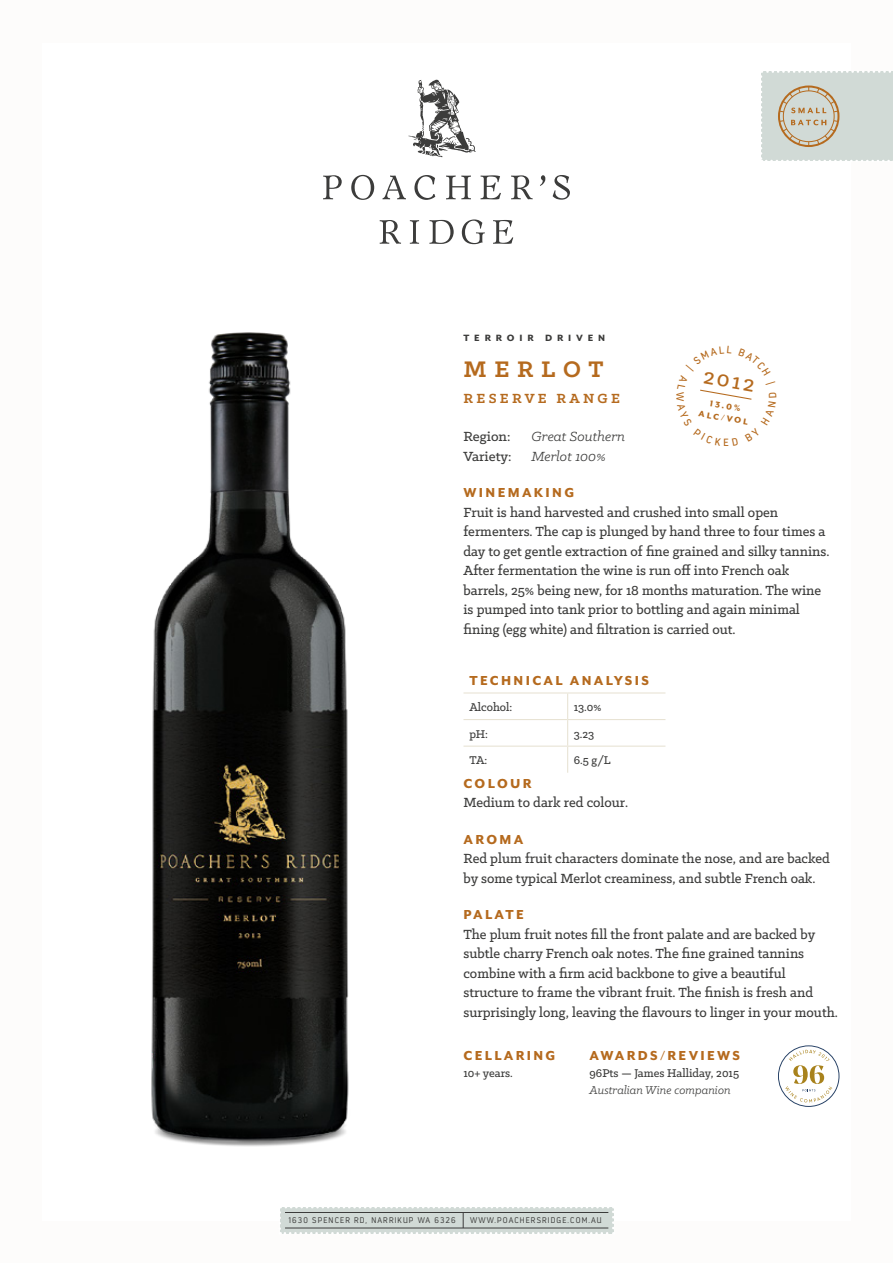
<style>
.page{position:relative;width:893px;height:1263px;background:#fdfcfb}
.page>*{position:absolute;margin:0;border:0;box-sizing:border-box;transform-origin:0 0}
.t1{font:700 25.5px "Klinic Slab";letter-spacing:.3em;color:#b56a1e}
.t2{font:500 24.6px "Klinic Slab";color:#b56a1e}
.t3{font:500 15px/19.5px "Klinic Slab";color:#3c3c3b}
.t4{font:800 15px "Mr Eaves Mod OT";letter-spacing:.16em;color:#b56a1e}
.t5{font:italic 15px "Klinic Slab";color:#3c3c3b}
.t6{font:700 15px "Klinic Slab";letter-spacing:.22em;color:#b56a1e}
.t7{font:500 12.75px "Klinic Slab";color:#3c3c3b}
.t8{font:italic 12.75px "Klinic Slab";color:#3c3c3b}
.t9{font:800 10.5px "Mr Eaves Mod OT";letter-spacing:.46em;color:#3c3c3b}
.t10{font:10.5px "Estandar";color:#b56a1e}
.t11{font:800 9.6px/12px "Mr Eaves Mod OT";color:#b56a1e;text-align:center}
.t12{font:300 8.25px "Estandar";letter-spacing:.14em;color:#3c3c3b}
</style>
<div class="page">
<div style="left:42px;top:43px;width:808px;height:1177px;background:#fff"></div>
<img style="left:151px;top:332px;width:198px;height:815px">
<hr style="left:463px;top:719px;width:105px;height:1px;background:#e7e2d3">
<hr style="left:568px;top:719px;width:97px;height:1px;background:#e7e2d3">
<hr style="left:463px;top:746px;width:105px;height:1px;background:#e7e2d3">
<hr style="left:568px;top:746px;width:97px;height:1px;background:#e7e2d3">
<svg style="left:567px;top:693px;width:1px;height:80px"></svg>
<hr style="left:463px;top:692px;width:105px;height:1px;background:#e7e2d3">
<hr style="left:568px;top:692px;width:97px;height:1px;background:#e7e2d3">
<svg style="left:778px;top:1045px;width:61px;height:62px"></svg>
<svg style="left:410px;top:220px;width:9px;height:24px"></svg>
<svg style="left:429px;top:220px;width:25px;height:24px"></svg>
<svg style="left:462px;top:219px;width:23px;height:25px"></svg>
<svg style="left:493px;top:220px;width:20px;height:24px"></svg>
<svg style="left:380px;top:220px;width:21px;height:24px"></svg>
<svg style="left:351px;top:175px;width:23px;height:25px"></svg>
<svg style="left:383px;top:176px;width:23px;height:23px"></svg>
<svg style="left:446px;top:176px;width:25px;height:23px"></svg>
<svg style="left:481px;top:175px;width:20px;height:24px"></svg>
<svg style="left:511px;top:175px;width:22px;height:24px"></svg>
<svg style="left:540px;top:175px;width:5px;height:11px"></svg>
<svg style="left:553px;top:175px;width:17px;height:25px"></svg>
<svg style="left:414px;top:175px;width:21px;height:25px"></svg>
<svg style="left:323px;top:175px;width:19px;height:24px"></svg>
<svg style="left:408px;top:80px;width:68px;height:77px"></svg>
<svg style="left:761px;top:71px;width:132px;height:90px;background:#d0d3cb"></svg>
<svg style="left:280px;top:1207px;width:334px;height:27px;background:#c8d0cc"></svg>
<svg style="left:700px;top:389px;width:52px;height:11px"></svg>
<p class="t9" style="left:463px;top:332px;width:143px">TERROIR DRIVEN</p>
<h1 class="t1" style="left:463px;top:353px;width:142px">MERLOT</h1>
<p class="t6" style="left:463px;top:389px;width:158px">RESERVE RANGE</p>
<p class="t10" style="left:686px;top:392px;width:11px;rotate:90deg">W</p>
<h2 class="t2" style="left:706px;top:360px;width:53px;rotate:10deg">2012</h2>
<p class="t11" style="left:702px;top:395px;width:51px;rotate:10deg">13.0%<br>ALC/VOL</p>
<p class="t3" style="left:463px;top:426px;width:48px">Region:</p>
<p class="t5" style="left:531px;top:427px;width:95px">Great Southern</p>
<p class="t3" style="left:463px;top:446px;width:50px">Variety:</p>
<p class="t5" style="left:531px;top:446px;width:76px">Merlot 100%</p>
<p class="t4" style="left:463px;top:484px;width:112px">WINEMAKING</p>
<p class="t3" style="left:463px;top:502px;width:368px">Fruit is hand harvested and crushed into small open fermenters. The cap is plunged by hand three to four times a day to get gentle extraction of fine grained and silky tannins.<br>After fermentation the wine is run off into French oak barrels, 25% being new, for 18 months maturation. The wine is pumped into tank prior to bottling and again minimal fining (egg white) and filtration is carried out.</p>
<p class="t10" style="left:724px;top:436px;width:7px">E</p>
<p class="t4" style="left:469px;top:671px;width:181px">TECHNICAL ANALYSIS</p>
<p class="t7" style="left:469px;top:699px;width:44px">Alcohol:</p>
<p class="t7" style="left:574px;top:699px;width:29px">13.0%</p>
<p class="t7" style="left:469px;top:725px;width:20px">pH:</p>
<p class="t7" style="left:574px;top:725px;width:22px">3.23</p>
<p class="t7" style="left:469px;top:752px;width:19px">TA:</p>
<p class="t7" style="left:574px;top:752px;width:39px">6.5 g/L</p>
<p class="t4" style="left:463px;top:774px;width:70px">COLOUR</p>
<p class="t3" style="left:463px;top:792px;width:166px">Medium to dark red colour.</p>
<p class="t4" style="left:463px;top:830px;width:61px">AROMA</p>
<p class="t3" style="left:463px;top:848px;width:368px">Red plum fruit characters dominate the nose, and are backed by some typical Merlot creaminess, and subtle French oak.</p>
<p class="t4" style="left:463px;top:906px;width:62px">PALATE</p>
<p class="t3" style="left:463px;top:924px;width:376px">The plum fruit notes fill the front palate and are backed by subtle charry French oak notes. The fine grained tannins combine with a firm acid backbone to give a beautiful structure to frame the vibrant fruit. The finish is fresh and surprisingly long, leaving the flavours to linger in your mouth.</p>
<p class="t4" style="left:463px;top:1046px;width:94px">CELLARING</p>
<p class="t7" style="left:463px;top:1065px;width:51px">10+ years.</p>
<p class="t4" style="left:590px;top:1046px;width:152px">AWARDS/REVIEWS</p>
<p class="t7" style="left:590px;top:1065px;width:151px">96Pts — James Halliday, 2015</p>
<p class="t8" style="left:590px;top:1082px;width:143px">Australian Wine companion</p>
<p class="t12" style="left:289px;top:1215px;width:169px">1630 SPENCER RD, NARRIKUP WA 6326</p>
<p class="t12" style="left:470px;top:1215px;width:133px">WWW.POACHERSRIDGE.COM.AU</p>
</div>
